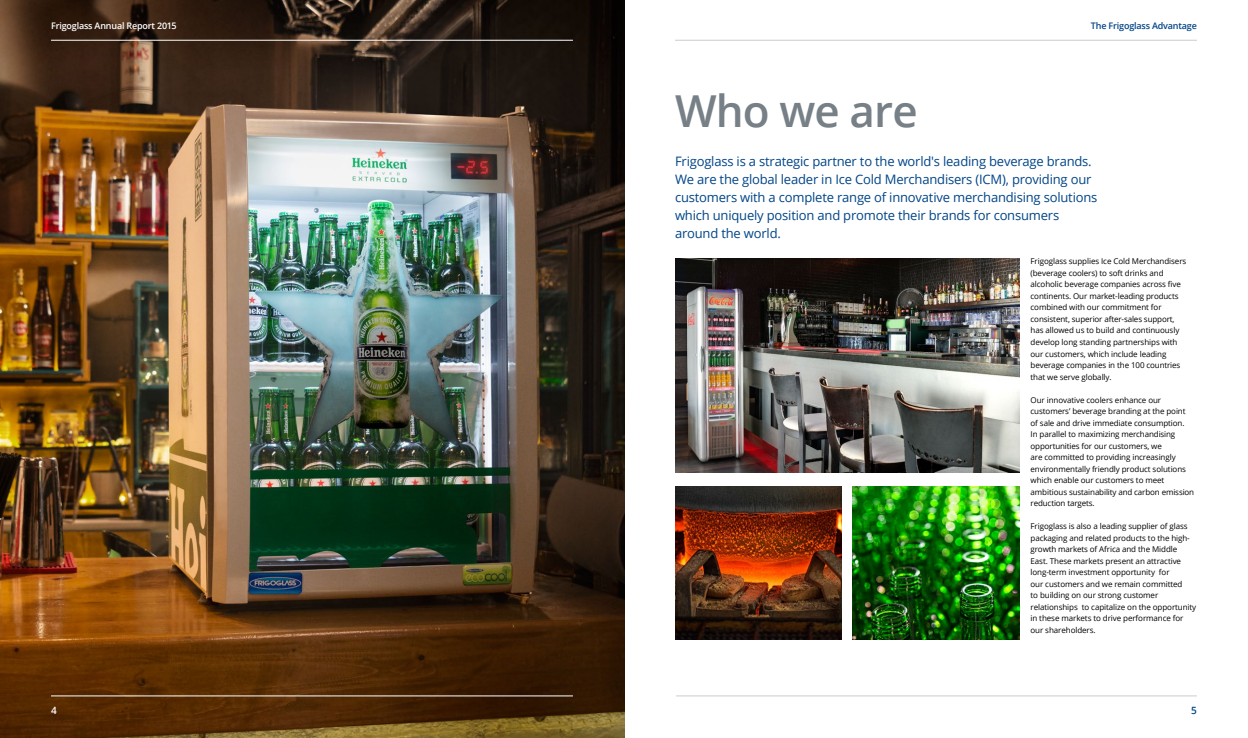
<style>
.page{position:relative;width:1248px;height:738px;background:#fff}
.page>*{position:absolute;margin:0;border:0;box-sizing:border-box;transform-origin:0 0}
.t1{font:600 44px "Open Sans";letter-spacing:-.02em;color:#768086}
.t2{font:13px/18px "Open Sans";letter-spacing:-.015em;color:#004587}
.t3{font:600 10px "Open Sans";color:#fff}
.t4{font:600 10px "Open Sans";color:#004587}
.t5{font:600 9px "Open Sans";letter-spacing:-.02em;color:#fff}
.t6{font:600 9px "Open Sans";letter-spacing:-.02em;color:#004587}
.t7{font:8px/11.5px "Open Sans";letter-spacing:-.01em;color:#000}
</style>
<div class="page">
<img style="left:0;top:0;width:624px;height:737px">
<img style="left:675px;top:486px;width:166px;height:153px">
<img style="left:675px;top:258px;width:344px;height:213px">
<img style="left:852px;top:486px;width:167px;height:153px">
<hr style="left:675px;top:40px;width:521px;height:1px;background:#c8cdd0">
<hr style="left:51px;top:40px;width:522px;height:1px;background:#fff">
<hr style="left:676px;top:695px;width:520px;height:1px;background:#c8cdd0">
<hr style="left:51px;top:695px;width:522px;height:1px;background:#fff">
<p class="t5" style="left:51px;top:20px;width:127px">Frigoglass Annual Report 2015</p>
<p class="t6" style="left:1090px;top:20px;width:107px">The Frigoglass Advantage</p>
<h1 class="t1" style="left:675px;top:81px;width:244px">Who we are</h1>
<p class="t2" style="left:675px;top:152px;width:424px">Frigoglass is a strategic partner to the world's leading beverage brands.<br>We are the global leader in Ice Cold Merchandisers (ICM), providing our customers with a complete range of innovative merchandising solutions which uniquely position and promote their brands for consumers around the world.</p>
<p class="t7" style="left:1030px;top:255px;width:157px">Frigoglass supplies Ice Cold Merchandisers (beverage coolers) to soft drinks and alcoholic beverage companies across five continents. Our market-leading products combined with our commitment for consistent, superior after-sales support, has allowed us to build and continuously develop long standing partnerships with our customers, which include leading beverage companies in the 100 countries that we serve globally.</p>
<p class="t7" style="left:1030px;top:393px;width:165px">Our innovative coolers enhance our customers’ beverage branding at the point of sale and drive immediate consumption.<br>In parallel to maximizing merchandising opportunities for our customers, we<br>are committed to providing increasingly environmentally friendly product solutions which enable our customers to meet ambitious sustainability and carbon emission reduction targets.</p>
<p class="t7" style="left:1030px;top:520px;width:167px">Frigoglass is also a leading supplier of glass packaging and related products to the high&shy;growth markets of Africa and the Middle East. These markets present an attractive long-term investment opportunity for<br>our customers and we remain committed<br>to building on our strong customer relationships to capitalize on the opportunity in these markets to drive performance for our shareholders.</p>
<p class="t3" style="left:51px;top:702px;width:7px">4</p>
<p class="t4" style="left:1191px;top:702px;width:7px">5</p>
</div>
